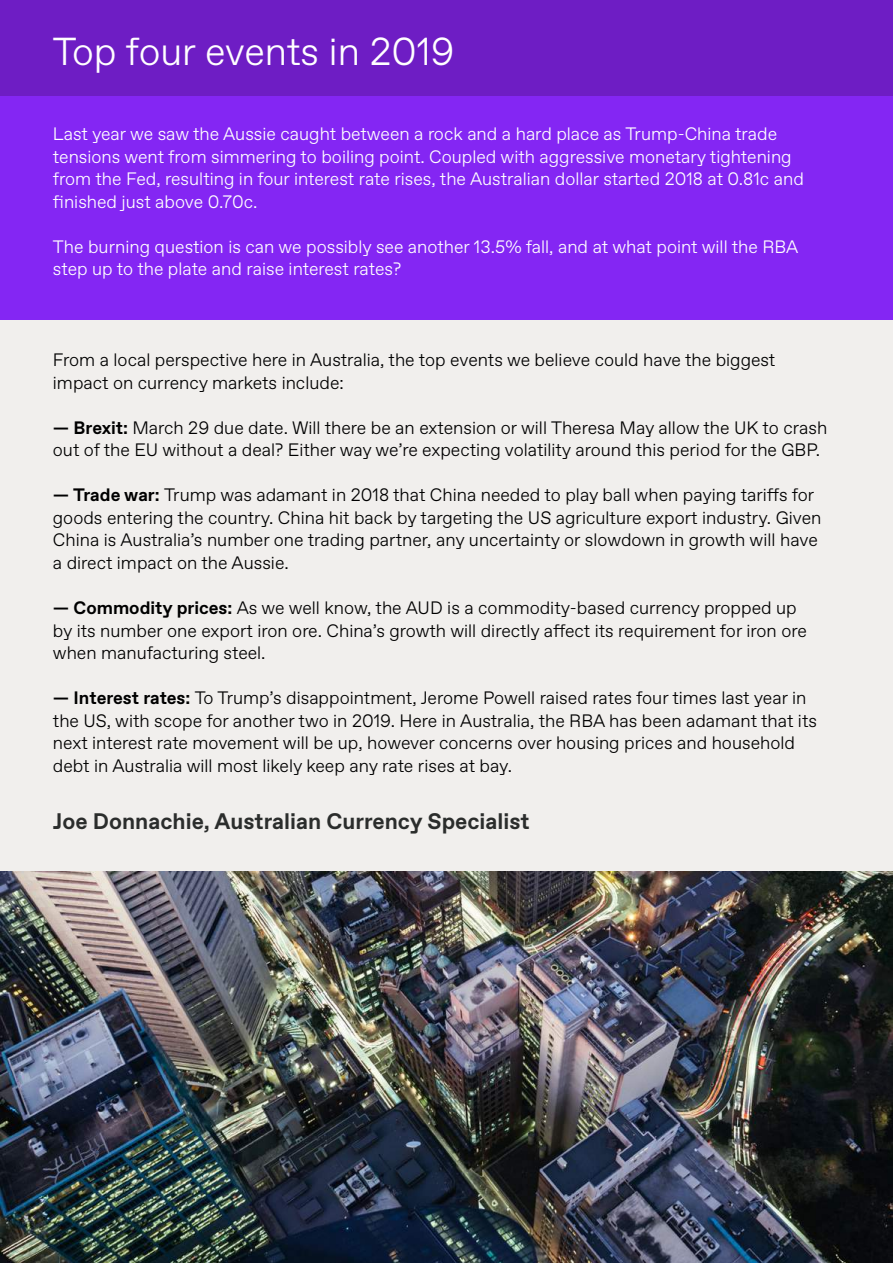
<style>
.page{position:relative;width:893px;height:1263px;background:#fff}
.page>*{position:absolute;margin:0;border:0;box-sizing:border-box;transform-origin:0 0}
.t1{font:300 39px "Favorit Worldfirst";color:#fff}
.t2{font:700 22.5px "Favorit Worldfirst";color:#2b2d2c}
.t3{font:300 18px/22.5px "Favorit Worldfirst";color:#000}
.t4{font:300 18px/22.5px "Favorit Worldfirst";color:#fff}
.s1{font-weight:700}
</style>
<div class="page">
<div style="left:0;top:0;width:893px;height:97px;background:#6e1dc4"></div>
<div style="left:0;top:96px;width:893px;height:224px;background:#8426f3"></div>
<div style="left:0;top:320px;width:893px;height:552px;background:#f1efed"></div>
<img style="left:0;top:872px;width:893px;height:391px">
<h1 class="t1" style="left:53px;top:25px;width:403px">Top four events in 2019</h1>
<p class="t4" style="left:53px;top:122px;width:752px">Last year we saw the Aussie caught between a rock and a hard place as Trump-China trade tensions went from simmering to boiling point. Coupled with aggressive monetary tightening from the Fed, resulting in four interest rate rises, the Australian dollar started 2018 at 0.81c and finished just above 0.70c.</p>
<p class="t4" style="left:53px;top:234px;width:747px">The burning question is can we possibly see another 13.5% fall, and at what point will the RBA step up to the plate and raise interest rates?</p>
<p class="t3" style="left:53px;top:348px;width:724px">From a local perspective here in Australia, the top events we believe could have the biggest impact on currency markets include:</p>
<p class="t3" style="left:53px;top:416px;width:776px"><span class="s1">— Brexit:</span> March 29 due date. Will there be an extension or will Theresa May allow the UK to crash out of the EU without a deal? Either way we’re expecting volatility around this period for the GBP.</p>
<p class="t3" style="left:53px;top:483px;width:770px"><span class="s1">— Trade war:</span> Trump was adamant in 2018 that China needed to play ball when paying tariffs for goods entering the country. China hit back by targeting the US agriculture export industry. Given China is Australia’s number one trading partner, any uncertainty or slowdown in growth will have a direct impact on the Aussie.</p>
<p class="t3" style="left:53px;top:596px;width:755px"><span class="s1">— Commodity prices:</span> As we well know, the AUD is a commodity-based currency propped up by its number one export iron ore. China’s growth will directly affect its requirement for iron ore when manufacturing steel.</p>
<p class="t3" style="left:53px;top:686px;width:766px"><span class="s1">— Interest rates:</span> To Trump’s disappointment, Jerome Powell raised rates four times last year in the US, with scope for another two in 2019. Here in Australia, the RBA has been adamant that its next interest rate movement will be up, however concerns over housing prices and household debt in Australia will most likely keep any rate rises at bay.</p>
<p class="t2" style="left:53px;top:806px;width:478px">Joe Donnachie, Australian Currency Specialist</p>
</div>
